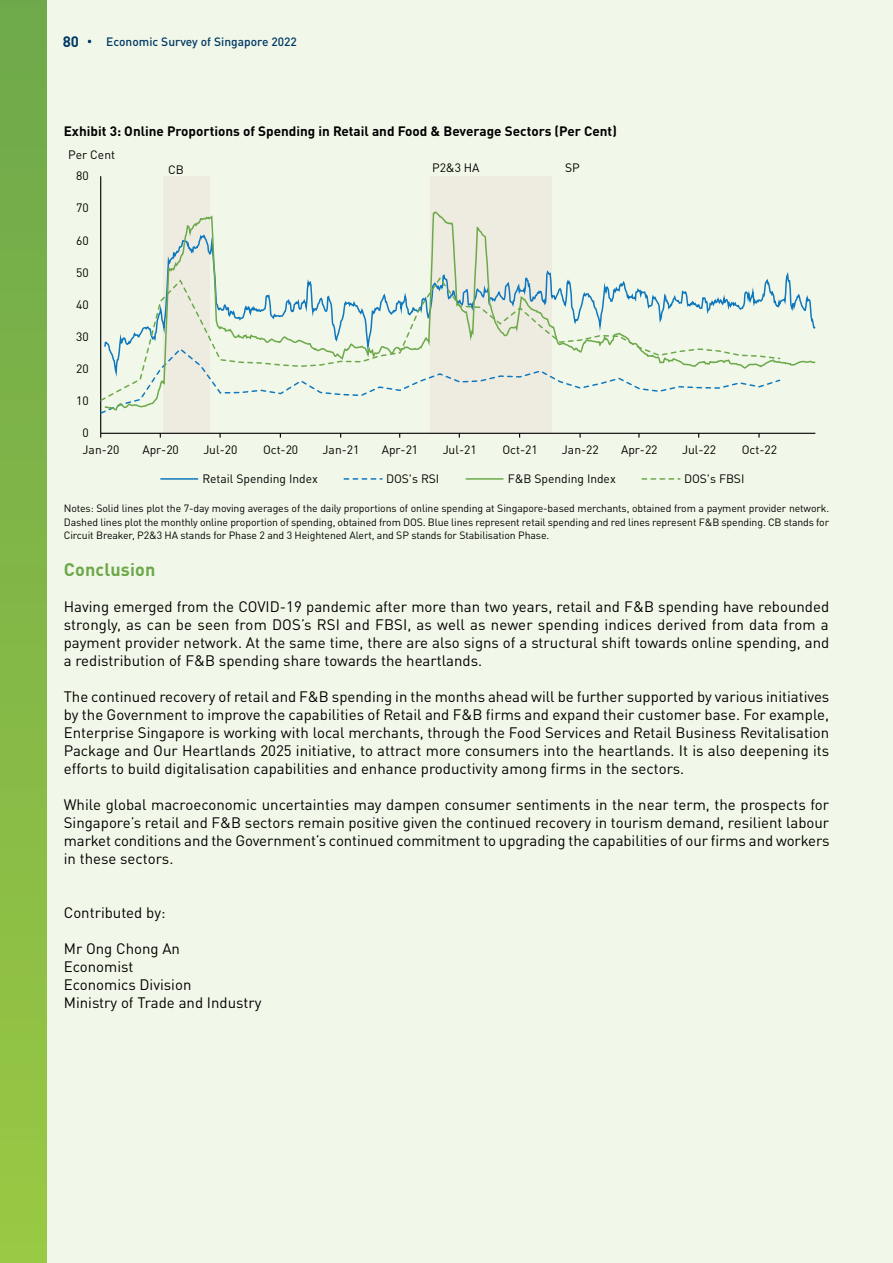
<style>
.page{position:relative;width:893px;height:1263px;background:#f2f8e9}
.page>*{position:absolute;margin:0;border:0;box-sizing:border-box;transform-origin:0 0}
.t1{font:700 18px "DIN Pro";letter-spacing:.01em;color:#6da84a}
.t2{font:15px/18px "DIN Pro";color:#000;text-align:justify}
.t3{font:700 15px "DIN Pro";color:#003965}
.t4{font:700 13.5px "DIN Pro";color:#000}
.t5{font:12px "DIN Pro";color:#000}
.t6{font:500 12px "DIN Pro";color:#003965}
.t7{font:10.5px/13.5px "DIN Pro";letter-spacing:-.01em;color:#000;text-align:justify}
</style>
<div class="page">
<div style="left:164px;top:176px;width:46px;height:257px;background:#eeece1"></div>
<div style="left:430px;top:176px;width:121px;height:257px;background:#eeece1"></div>
<hr style="left:100px;top:176px;width:1px;height:257px;background:#000">
<hr style="left:101px;top:433px;width:714px;height:1px;background:#000">
<svg style="left:103px;top:210px;width:713px;height:202px"></svg>
<svg style="left:100px;top:276px;width:681px;height:126px"></svg>
<hr style="left:160px;top:478px;width:38px;height:2px;background:#0f78be">
<svg style="left:344px;top:478px;width:38px;height:2px"></svg>
<hr style="left:466px;top:478px;width:37px;height:2px;background:#6ca94a">
<svg style="left:642px;top:478px;width:38px;height:2px"></svg>
<div style="left:0;top:0;width:47px;height:1263px;background:linear-gradient(to bottom,#6ea84b,#99c843)"></div>
<p class="t3" style="left:63px;top:29px;width:18px">80</p>
<p class="t6" style="left:106px;top:32px;width:192px">Economic Survey of Singapore 2022</p>
<p class="t4" style="left:64px;top:119px;width:555px">Exhibit 3: Online Proportions of Spending in Retail and Food &amp; Beverage Sectors (Per Cent)</p>
<p class="t5" style="left:68px;top:146px;width:49px">Per Cent</p>
<p class="t5" style="left:76px;top:168px;width:14px">80</p>
<p class="t5" style="left:76px;top:200px;width:14px">70</p>
<p class="t5" style="left:76px;top:232px;width:14px">60</p>
<p class="t5" style="left:76px;top:264px;width:14px">50</p>
<p class="t5" style="left:76px;top:296px;width:14px">40</p>
<p class="t5" style="left:76px;top:328px;width:14px">30</p>
<p class="t5" style="left:76px;top:360px;width:14px">20</p>
<p class="t5" style="left:76px;top:393px;width:14px">10</p>
<p class="t5" style="left:83px;top:425px;width:8px">0</p>
<p class="t5" style="left:168px;top:161px;width:17px">CB</p>
<p class="t5" style="left:432px;top:160px;width:49px">P2&amp;3 HA</p>
<p class="t5" style="left:565px;top:160px;width:16px">SP</p>
<p class="t5" style="left:83px;top:442px;width:38px">Jan-20</p>
<p class="t5" style="left:142px;top:442px;width:38px">Apr-20</p>
<p class="t5" style="left:203px;top:442px;width:36px">Jul-20</p>
<p class="t5" style="left:263px;top:442px;width:37px">Oct-20</p>
<p class="t5" style="left:323px;top:442px;width:38px">Jan-21</p>
<p class="t5" style="left:382px;top:442px;width:38px">Apr-21</p>
<p class="t5" style="left:443px;top:442px;width:36px">Jul-21</p>
<p class="t5" style="left:502px;top:442px;width:37px">Oct-21</p>
<p class="t5" style="left:562px;top:442px;width:38px">Jan-22</p>
<p class="t5" style="left:621px;top:442px;width:38px">Apr-22</p>
<p class="t5" style="left:682px;top:442px;width:36px">Jul-22</p>
<p class="t5" style="left:742px;top:442px;width:37px">Oct-22</p>
<p class="t5" style="left:202px;top:470px;width:117px">Retail Spending Index</p>
<p class="t5" style="left:386px;top:470px;width:55px">DOS's RSI</p>
<p class="t5" style="left:508px;top:470px;width:110px">F&amp;B Spending Index</p>
<p class="t5" style="left:684px;top:470px;width:62px">DOS's FBSI</p>
<p class="t7" style="left:64px;top:500px;width:767px">Notes: Solid lines plot the 7-day moving averages of the daily proportions of online spending at Singapore-based merchants, obtained from a payment provider network.<br>Dashed lines plot the monthly online proportion of spending, obtained from DOS. Blue lines represent retail spending and red lines represent F&amp;B spending. CB stands for Circuit Breaker, P2&amp;3 HA stands for Phase 2 and 3 Heightened Alert, and SP stands for Stabilisation Phase.</p>
<p class="t1" style="left:64px;top:554px;width:93px">Conclusion</p>
<p class="t2" style="left:64px;top:596px;width:767px">Having emerged from the COVID-19 pandemic after more than two years, retail and F&amp;B spending have rebounded strongly, as can be seen from DOS’s RSI and FBSI, as well as newer spending indices derived from data from a payment provider network. At the same time, there are also signs of a structural shift towards online spending, and a redistribution of F&amp;B spending share towards the heartlands.</p>
<p class="t2" style="left:64px;top:686px;width:767px">The continued recovery of retail and F&amp;B spending in the months ahead will be further supported by various initiatives by the Government to improve the capabilities of Retail and F&amp;B firms and expand their customer base. For example, Enterprise Singapore is working with local merchants, through the Food Services and Retail Business Revitalisation Package and Our Heartlands 2025 initiative, to attract more consumers into the heartlands. It is also deepening its efforts to build digitalisation capabilities and enhance productivity among firms in the sectors.</p>
<p class="t2" style="left:64px;top:794px;width:767px">While global macroeconomic uncertainties may dampen consumer sentiments in the near term, the prospects for Singapore’s retail and F&amp;B sectors remain positive given the continued recovery in tourism demand, resilient labour market conditions and the Government’s continued commitment to upgrading the capabilities of our firms and workers in these sectors.</p>
<p class="t2" style="left:64px;top:902px;width:103px">Contributed by:</p>
<p class="t2" style="left:64px;top:938px;width:199px;text-align:left">Mr Ong Chong An<br>Economist<br>Economics Division<br>Ministry of Trade and Industry</p>
</div>
